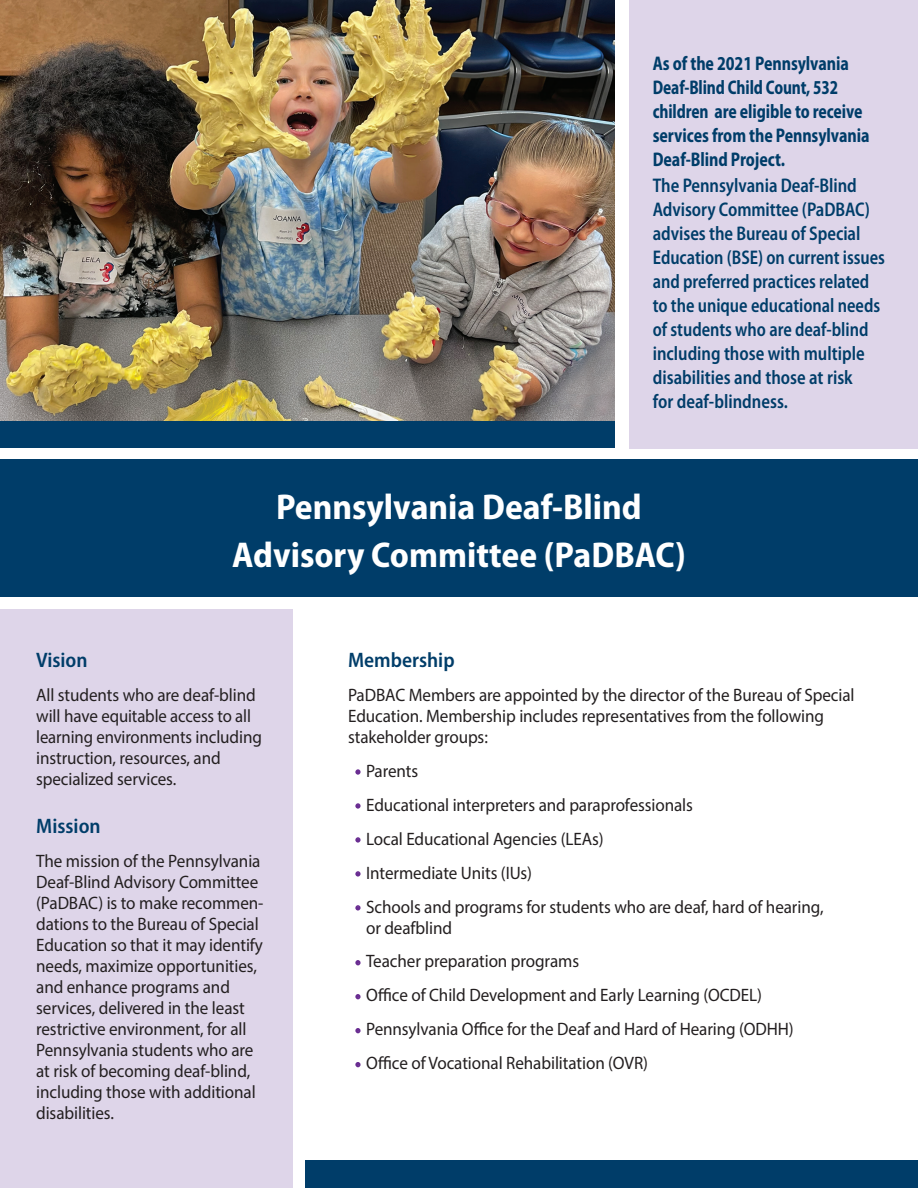
<style>
.page{position:relative;width:918px;height:1188px;background:#fff}
.page>*{position:absolute;margin:0;border:0;box-sizing:border-box;transform-origin:0 0}
.PaDBAC_Title{font:700 semi-condensed 36px/48px "Myriad Pro";color:#fff;text-align:center}
.Section_Heading{font:600 semi-condensed 21px "Myriad Pro";color:#003d69}
.Text_-_Level_1{font:600 semi-condensed 21px "Myriad Pro";color:#003d69}
.Text_-_Level_1-2{font:600 semi-condensed 19.8px/24px "Myriad Pro";color:#003d69;scale:.91 1}
.Text_-_Level_1-3{font:700 semi-condensed 19.8px/24px "Myriad Pro";letter-spacing:-.005em;color:#003d69;scale:.86 1}
.Text_-_Level_1-4{font:18px/21px "Myriad Pro";letter-spacing:-.005em;color:#231f20;scale:.95 1}
.Bullet_-_Level_1{font:18px/21px "Myriad Pro";letter-spacing:-.005em;color:#231f20;scale:.95 1}
.s1{color:#692c91}
</style>
<div class="page">
<div style="left:305px;top:1161px;width:613px;height:27px;background:#003d69"></div>
<div style="left:629px;top:0;width:289px;height:449px;background:#ded5e9"></div>
<div style="left:0;top:609px;width:292px;height:579px;background:#ded5e9"></div>
<img style="left:0;top:0;width:614px;height:421px">
<div style="left:0;top:459px;width:918px;height:138px;background:#003d69"></div>
<div style="left:0;top:421px;width:614px;height:27px;background:#003d69"></div>
<p class="Text_-_Level_1-3" style="left:653px;top:51px;width:254px">As of the 2021 Pennsylvania<br>Deaf-Blind Child Count, 532 children are eligible to receive services from the Pennsylvania<br>Deaf-Blind Project.</p>
<p class="Text_-_Level_1-2" style="left:653px;top:174px;width:257px">The Pennsylvania Deaf-Blind<br>Advisory Committee (PaDBAC) advises the Bureau of Special<br>Education (BSE) on current issues and preferred practices related to the unique educational needs of students who are deaf-blind including those with multiple disabilities and those at risk<br>for deaf-blindness.</p>
<h1 class="PaDBAC_Title" style="left:232px;top:484px;width:455px">Pennsylvania Deaf-Blind<br>Advisory Committee (PaDBAC)</h1>
<h1 class="Section_Heading" style="left:36px;top:649px;width:53px">Vision</h1>
<p class="Text_-_Level_1-4" style="left:36px;top:684px;width:239px">All students who are deaf-blind will have equitable access to all learning environments including instruction, resources, and specialized services.</p>
<h1 class="Section_Heading" style="left:36px;top:815px;width:66px">Mission</h1>
<p class="Text_-_Level_1-4" style="left:36px;top:850px;width:241px">The mission of the Pennsylvania<br>Deaf-Blind Advisory Committee (PaDBAC) is to make recommen&shy;dations to the Bureau of Special<br>Education so that it may identify needs, maximize opportunities, and enhance programs and services, delivered in the least restrictive environment, for all<br>Pennsylvania students who are at risk of becoming deaf-blind, including those with additional disabilities.</p>
<p class="Text_-_Level_1" style="left:348px;top:648px;width:108px">Membership</p>
<p class="Text_-_Level_1-4" style="left:348px;top:684px;width:535px">PaDBAC Members are appointed by the director of the Bureau of Special<br>Education. Membership includes representatives from the following stakeholder groups:</p>
<p class="Bullet_-_Level_1" style="left:356px;top:760px;width:68px"><span class="s1">•</span> Parents</p>
<p class="Bullet_-_Level_1" style="left:356px;top:794px;width:357px"><span class="s1">•</span> Educational interpreters and paraprofessionals</p>
<p class="Bullet_-_Level_1" style="left:356px;top:828px;width:263px"><span class="s1">•</span> Local Educational Agencies (LEAs)</p>
<p class="Bullet_-_Level_1" style="left:356px;top:862px;width:187px"><span class="s1">•</span> Intermediate Units (IUs)</p>
<p class="Bullet_-_Level_1" style="left:366px;top:896px;width:483px;text-indent:-10px"><span class="s1">•</span> Schools and programs for students who are deaf, hard of hearing, or deafblind</p>
<p class="Bullet_-_Level_1" style="left:356px;top:951px;width:237px"><span class="s1">•</span> Teacher preparation programs</p>
<p class="Bullet_-_Level_1" style="left:356px;top:985px;width:429px"><span class="s1">•</span> Office of Child Development and Early Learning (OCDEL)</p>
<p class="Bullet_-_Level_1" style="left:356px;top:1019px;width:463px"><span class="s1">•</span> Pennsylvania Office for the Deaf and Hard of Hearing (ODHH)</p>
<p class="Bullet_-_Level_1" style="left:356px;top:1053px;width:309px"><span class="s1">•</span> Office of Vocational Rehabilitation (OVR)</p>
</div>
